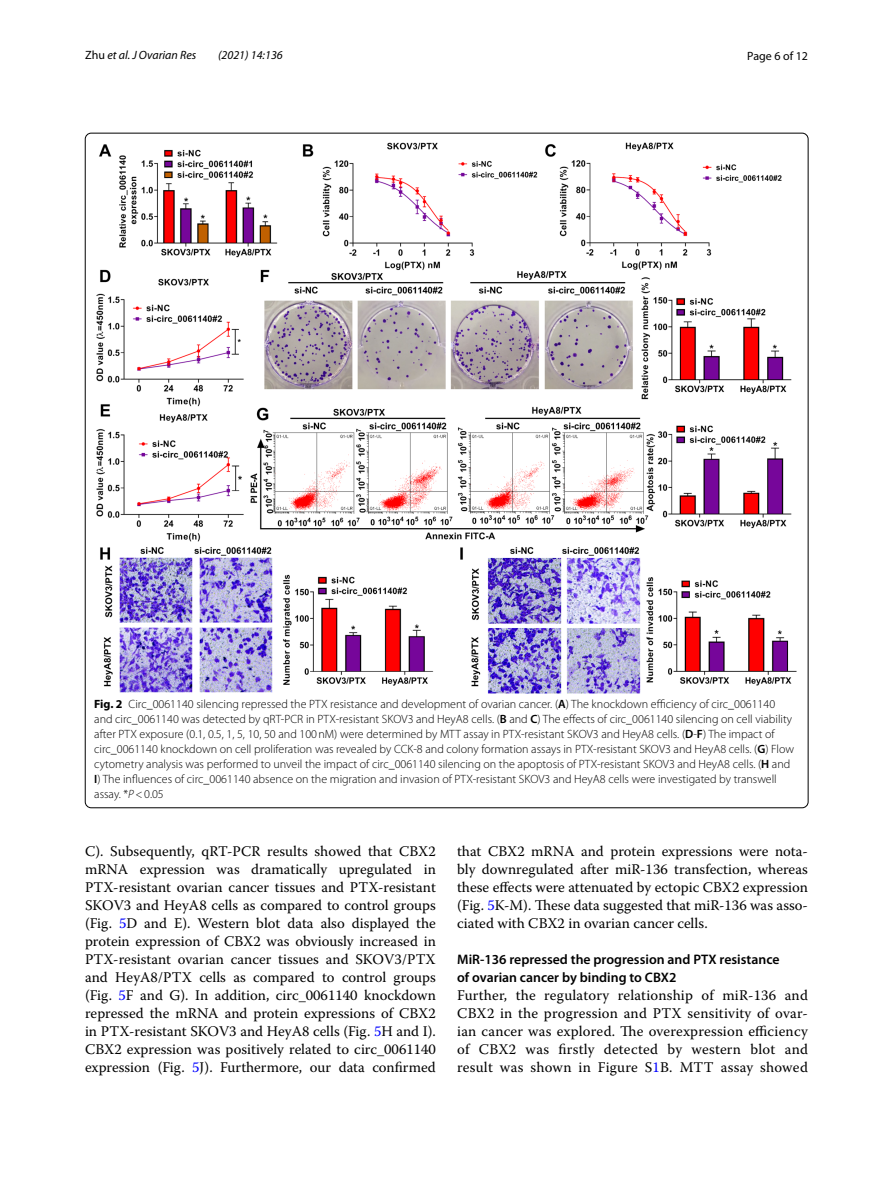
<style>
.page{position:relative;width:893px;height:1187px;background:#fff}
.page>*{position:absolute;margin:0;border:0;box-sizing:border-box;transform-origin:0 0}
.t1{font:14.7px/18px "Warnock Pro";letter-spacing:.005em;color:#000;text-align:justify}
.t2{font:600 13.8px/18px "Myriad Pro";color:#000}
.t3{font:300 12px/15px "Myriad Pro";color:#000}
.t4{font:italic 12px "Myriad Pro";color:#000}
.t5{font:12px "Myriad Pro";color:#000}
.s1{font-style:normal}
.s2{font-weight:700}
.s3{font-weight:600}
.s4{font-style:italic}
.s5{color:#00f}
</style>
<div class="page">
<img style="left:96px;top:142px;width:701px;height:551px">
<p class="t4" style="left:85px;top:48px;width:113px"><span class="s1">Zhu</span> et al. J Ovarian Res</p>
<p class="t4" style="left:218px;top:48px;width:66px">(2021) 14:136</p>
<p class="t5" style="left:747px;top:48px;width:62px">Page 6 of 12</p>
<p class="t3" style="left:94px;top:697px;width:701px"><span class="s2">Fig. 2</span> Circ_0061140 silencing repressed the PTX resistance and development of ovarian cancer. (<span class="s3">A</span>) The knockdown efficiency of circ_0061140 and circ_0061140 was detected by qRT-PCR in PTX-resistant SKOV3 and HeyA8 cells. (<span class="s3">B</span> and <span class="s3">C</span>) The effects of circ_0061140 silencing on cell viability after PTX exposure (0.1, 0.5, 1, 5, 10, 50 and 100nM) were determined by MTT assay in PTX-resistant SKOV3 and HeyA8 cells. (<span class="s3">D</span>-<span class="s3">F</span>) The impact of circ_0061140 knockdown on cell proliferation was revealed by CCK-8 and colony formation assays in PTX-resistant SKOV3 and HeyA8 cells. (<span class="s3">G</span>) Flow cytometry analysis was performed to unveil the impact of circ_0061140 silencing on the apoptosis of PTX-resistant SKOV3 and HeyA8 cells. (<span class="s3">H</span> and <span class="s3">I</span>) The influences of circ_0061140 absence on the migration and invasion of PTX-resistant SKOV3 and HeyA8 cells were investigated by transwell assay. *<span class="s4">P</span>&lt;0.05</p>
<p class="t1" style="left:85px;top:841px;width:352px">C). Subsequently, qRT-PCR results showed that CBX2 mRNA expression was dramatically upregulated in PTX-resistant ovarian cancer tissues and PTX-resistant SKOV3 and HeyA8 cells as compared to control groups (Fig. <span class="s5">5</span>D and E). Western blot data also displayed the protein expression of CBX2 was obviously increased in PTX-resistant ovarian cancer tissues and SKOV3/PTX and HeyA8/PTX cells as compared to control groups (Fig. <span class="s5">5</span>F and G). In addition, circ_0061140 knockdown repressed the mRNA and protein expressions of CBX2 in PTX-resistant SKOV3 and HeyA8 cells (Fig. <span class="s5">5</span>H and I).<br>CBX2 expression was positively related to circ_0061140 expression (Fig. <span class="s5">5</span>J). Furthermore, our data confirmed</p>
<p class="t1" style="left:457px;top:841px;width:352px">that CBX2 mRNA and protein expressions were nota&shy;bly downregulated after miR-136 transfection, whereas these effects were attenuated by ectopic CBX2 expression (Fig. <span class="s5">5</span>K-M). These data suggested that miR-136 was asso&shy;ciated with CBX2 in ovarian cancer cells.</p>
<p class="t2" style="left:457px;top:949px;width:324px">MiR‑136 repressed the progression and PTX resistance of ovarian cancer by binding to CBX2</p>
<p class="t1" style="left:457px;top:985px;width:352px">Further, the regulatory relationship of miR-136 and CBX2 in the progression and PTX sensitivity of ovar&shy;ian cancer was explored. The overexpression efficiency of CBX2 was firstly detected by western blot and result was shown in Figure S<span class="s5">1</span>B. MTT assay showed</p>
</div>
